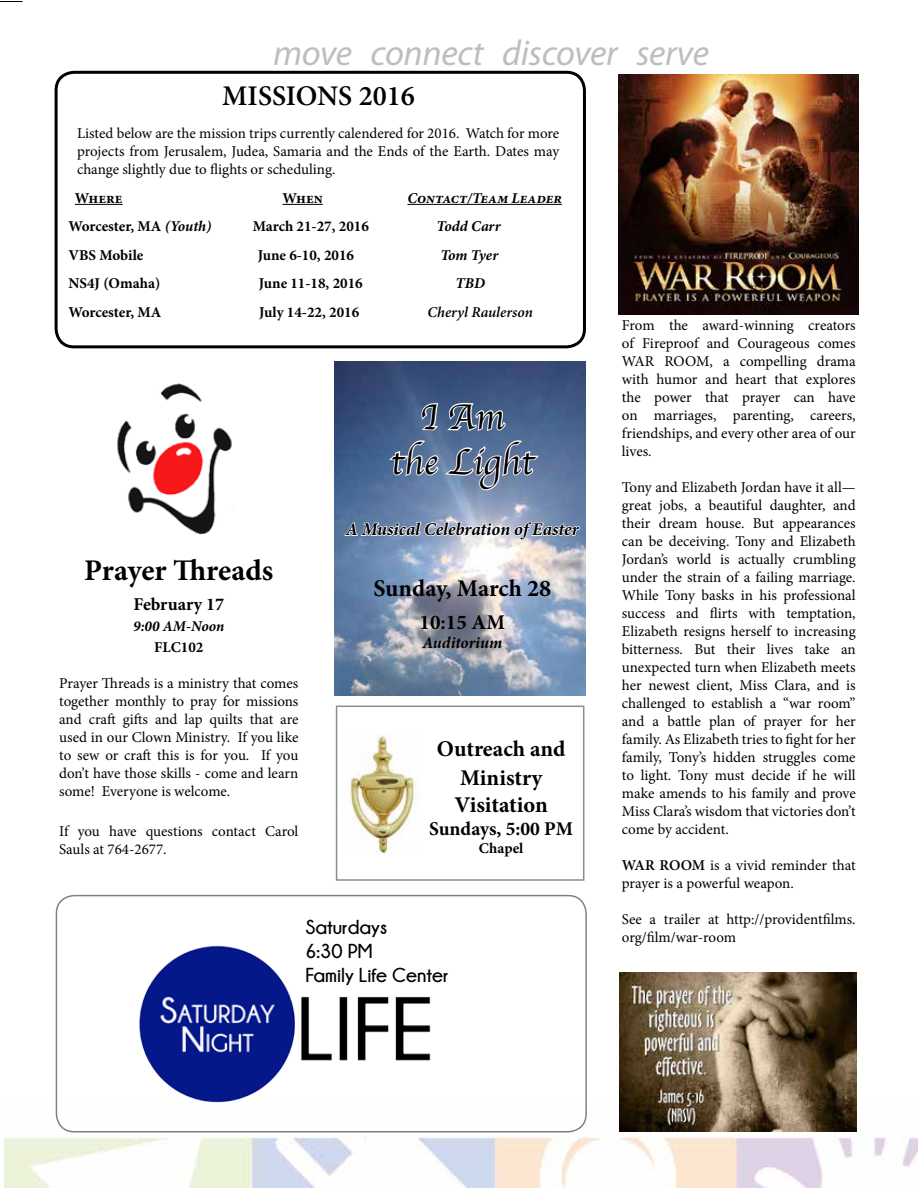
<style>
.page{position:relative;width:918px;height:1188px;background:#fff}
.page>*{position:absolute;margin:0;border:0;box-sizing:border-box;transform-origin:0 0}
.t1{font:37.5px/45px "Apple Chancery";color:#000;text-align:center}
.t2{font:italic 36px "Myriad Pro";letter-spacing:-.01em;color:#bcbec0}
.t3{font:700 30px "Minion Pro";color:#000}
.t4{font:600 28.5px "Minion Pro";color:#010200}
.t5{font:700 24px "Minion Pro";color:#000}
.t6{font:700 22.5px/27.9px "Minion Pro";color:#000;text-align:center}
.t7{font:700 21px "Minion Pro";color:#000}
.t8{font:700 20.1px/24.2px "Champagne&Limousines";color:#000}
.t9{font:700 19.5px "Minion Pro";color:#000}
.t10{font:italic 700 18px "Minion Pro";letter-spacing:.005em;color:#000}
.t11{font:700 18px "Minion Pro";color:#000}
.t12{font:italic 700 16.5px "Minion Pro";letter-spacing:-.005em;color:#000}
.t13{font:15px/18px "Minion Pro";letter-spacing:-.005em;color:#000;text-align:justify}
.t14{font:15px/18px "Minion Pro";letter-spacing:-.005em;color:#010200;text-align:justify}
.t15{font:700 15px "Minion Pro";color:#000}
.t16{font:italic 700 15px "Minion Pro";color:#000}
.t17{font:italic 600 15px "Minion Pro";color:#000}
.s1{font-style:italic}
.s2{font-weight:600}
</style>
<div class="page">
<img style="left:4px;top:1104px;width:914px;height:84px">
<svg style="left:0;top:1px;width:22px;height:1px"></svg>
<svg style="left:4px;top:1187px;width:18px;height:1px"></svg>
<div style="left:56px;top:895px;width:531px;height:237px;border:2px solid #000;border-radius:18px"></div>
<img style="left:334px;top:361px;width:252px;height:335px">
<div style="left:55px;top:71px;width:531px;height:277px;border:3px solid #000;border-radius:18px"></div>
<hr style="left:75px;top:204px;width:48px;height:1px;background:#000">
<hr style="left:283px;top:204px;width:40px;height:1px;background:#000">
<hr style="left:407px;top:204px;width:155px;height:1px;background:#000">
<img style="left:108px;top:945px;width:357px;height:170px">
<img style="left:117px;top:383px;width:115px;height:152px">
<img style="left:342px;top:734px;width:77px;height:120px">
<img style="left:618px;top:74px;width:240px;height:240px">
<img style="left:620px;top:972px;width:237px;height:159px">
<svg style="left:386px;top:369px;width:156px;height:126px;background:#667c9f"></svg>
<svg style="left:344px;top:505px;width:237px;height:36px"></svg>
<h2 class="t2" style="left:273px;top:30px;width:437px">move connect discover serve</h2>
<h3 class="t4" style="left:222px;top:76px;width:194px">MISSIONS 2016</h3>
<p class="t14" style="left:77px;top:124px;width:484px">Listed below are the mission trips currently calendered for 2016. Watch for more projects from Jerusalem, Judea, Samaria and the Ends of the Earth. Dates may change slightly due to flights or scheduling.</p>
<p class="t15" style="left:75px;top:188px;width:49px">Where</p>
<p class="t15" style="left:283px;top:188px;width:42px">When</p>
<p class="t16" style="left:407px;top:187px;width:156px">Contact/Team Leader</p>
<p class="t15" style="left:68px;top:216px;width:144px">Worcester, MA <span class="s1">(Youth)</span></p>
<p class="t15" style="left:253px;top:216px;width:118px">March 21-27, 2016</p>
<p class="t16" style="left:437px;top:216px;width:66px">Todd Carr</p>
<p class="t15" style="left:68px;top:245px;width:77px">VBS Mobile</p>
<p class="t15" style="left:258px;top:245px;width:98px">June 6-10, 2016</p>
<p class="t16" style="left:440px;top:244px;width:60px">Tom Tyer</p>
<p class="t15" style="left:68px;top:273px;width:93px">NS4J (Omaha)</p>
<p class="t15" style="left:259px;top:273px;width:105px">June 11-18, 2016</p>
<p class="t16" style="left:456px;top:273px;width:31px">TBD</p>
<p class="t15" style="left:68px;top:302px;width:94px">Worcester, MA</p>
<p class="t15" style="left:259px;top:302px;width:101px">July 14-22, 2016</p>
<p class="t17" style="left:428px;top:302px;width:107px">Cheryl Raulerson</p>
<h3 class="t3" style="left:84px;top:549px;width:191px">Prayer Threads</h3>
<p class="t11" style="left:133px;top:591px;width:92px">February 17</p>
<p class="t16" style="left:133px;top:615px;width:93px">9:00 AM-Noon</p>
<p class="t15" style="left:154px;top:636px;width:51px">FLC102</p>
<p class="t13" style="left:59px;top:674px;width:241px">Prayer Threads is a ministry that comes together monthly to pray for missions and craft gifts and lap quilts that are used in our Clown Ministry. If you like to sew or craft this is for you. If you don’t have those skills - come and learn some! Everyone is welcome.</p>
<p class="t13" style="left:59px;top:822px;width:241px">If you have questions contact Carol<br>Sauls at 764-2677.</p>
<h1 class="t1" style="left:391px;top:394px;width:145px">I Am<br>the Light</h1>
<p class="t10" style="left:346px;top:517px;width:235px">A Musical Celebration of Easter</p>
<h3 class="t5" style="left:373px;top:572px;width:179px">Sunday, March 28</h3>
<h3 class="t7" style="left:420px;top:607px;width:87px">10:15 AM</h3>
<p class="t12" style="left:422px;top:631px;width:81px">Auditorium</p>
<h3 class="t6" style="left:437px;top:735px;width:130px">Outreach and<br>Ministry<br>Visitation</h3>
<h3 class="t9" style="left:429px;top:815px;width:146px">Sundays, 5:00 PM</h3>
<p class="t15" style="left:479px;top:838px;width:46px">Chapel</p>
<h3 class="t8" style="left:305px;top:914px;width:145px">Saturdays<br>6:30 PM<br>Family Life Center</h3>
<p class="t13" style="left:622px;top:316px;width:235px">From the award-winning creators of Fireproof and Courageous comes WAR ROOM, a compelling drama with humor and heart that explores the power that prayer can have on marriages, parenting, careers, friendships, and every other area of our lives.</p>
<p class="t13" style="left:622px;top:478px;width:235px">Tony and Elizabeth Jordan have it all— great jobs, a beautiful daughter, and their dream house. But appearances can be deceiving. Tony and Elizabeth Jordan’s world is actually crumbling under the strain of a failing marriage.<br>While Tony basks in his professional success and flirts with temptation, Elizabeth resigns herself to increasing bitterness. But their lives take an unexpected turn when Elizabeth meets her newest client, Miss Clara, and is challenged to establish a “war room” and a battle plan of prayer for her family. As Elizabeth tries to fight for her family, Tony’s hidden struggles come to light. Tony must decide if he will make amends to his family and prove Miss Clara’s wisdom that victories don’t come by accident.</p>
<p class="t13" style="left:622px;top:856px;width:235px"><span class="s2">WAR ROOM</span> is a vivid reminder that prayer is a powerful weapon.</p>
<p class="t13" style="left:622px;top:910px;width:235px">See a trailer at http://providentfilms. org/film/war-room</p>
</div>
